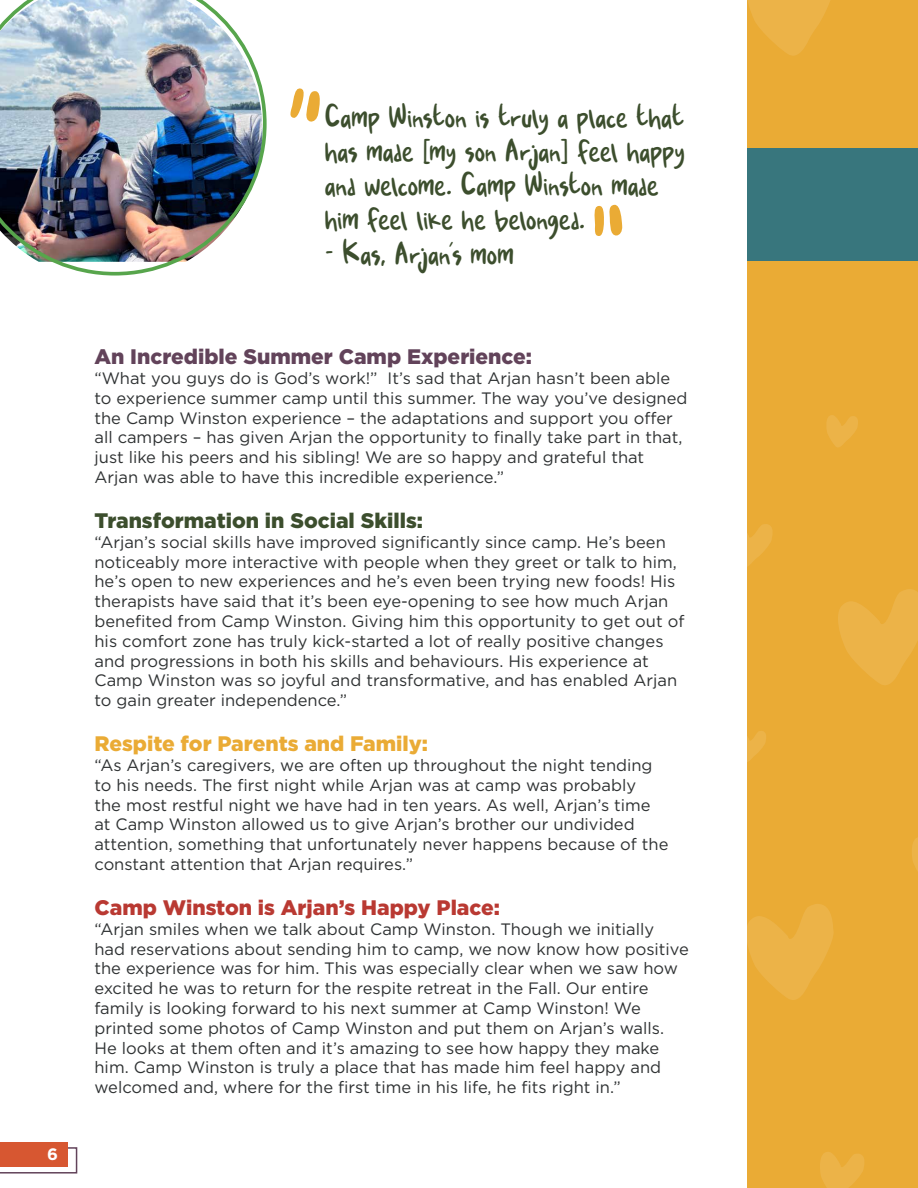
<style>
.page{position:relative;width:918px;height:1188px;background:#fff}
.page>*{position:absolute;margin:0;border:0;box-sizing:border-box;transform-origin:0 0}
.t1{font:28.5px/34.2px "Market Written";letter-spacing:-.005em;color:#3c4e2d}
.t2{font:900 21px "Gotham";color:#62435a}
.t3{font:900 21px "Gotham";color:#b93932}
.t4{font:900 21px "Gotham";color:#3c4e2d}
.t5{font:900 21px "Gotham";color:#eaab35}
.t6{font:16.5px/19.8px "Gotham";color:#2f3233}
.t7{font:700 16.5px "Gotham";color:#fff}
</style>
<div class="page">
<svg style="left:747px;top:0;width:171px;height:1188px;background:#eaab37"></svg>
<img style="left:0;top:0;width:267px;height:276px">
<div style="left:747px;top:148px;width:171px;height:112px;background:#38767d"></div>
<svg style="left:290px;top:88px;width:30px;height:34px"></svg>
<svg style="left:594px;top:204px;width:29px;height:32px"></svg>
<img style="left:799px;top:77px;width:119px;height:1111px">
<svg style="left:0;top:1147px;width:77px;height:27px"></svg>
<div style="left:0;top:1142px;width:68px;height:25px;background:#d75731"></div>
<p class="t7" style="left:47px;top:1143px;width:12px">6</p>
<h1 class="t1" style="left:325px;top:100px;width:362px">Camp Winston is truly a place that has made [my son Arjan] feel happy and welcome. Camp Winston made him feel like he belonged.</h1>
<h1 class="t1" style="left:325px;top:237px;width:190px">- Kas, Arjan’s mom</h1>
<p class="t2" style="left:94px;top:342px;width:439px">An Incredible Summer Camp Experience:</p>
<p class="t6" style="left:94px;top:368px;width:595px">“What you guys do is God’s work!” It’s sad that Arjan hasn’t been able to experience summer camp until this summer. The way you’ve designed the Camp Winston experience – the adaptations and support you offer all campers – has given Arjan the opportunity to finally take part in that, just like his peers and his sibling! We are so happy and grateful that Arjan was able to have this incredible experience.”</p>
<p class="t4" style="left:94px;top:506px;width:330px">Transformation in Social Skills:</p>
<p class="t6" style="left:94px;top:532px;width:591px">“Arjan’s social skills have improved significantly since camp. He’s been noticeably more interactive with people when they greet or talk to him, he’s open to new experiences and he’s even been trying new foods! His therapists have said that it’s been eye-opening to see how much Arjan benefited from Camp Winston. Giving him this opportunity to get out of his comfort zone has truly kick-started a lot of really positive changes and progressions in both his skills and behaviours. His experience at Camp Winston was so joyful and transformative, and has enabled Arjan to gain greater independence.”</p>
<p class="t5" style="left:94px;top:729px;width:335px">Respite for Parents and Family:</p>
<p class="t6" style="left:94px;top:755px;width:575px">“As Arjan’s caregivers, we are often up throughout the night tending to his needs. The first night while Arjan was at camp was probably<br>the most restful night we have had in ten years. As well, Arjan’s time at Camp Winston allowed us to give Arjan’s brother our undivided attention, something that unfortunately never happens because of the constant attention that Arjan requires.”</p>
<p class="t3" style="left:94px;top:893px;width:407px">Camp Winston is Arjan’s Happy Place:</p>
<p class="t6" style="left:94px;top:919px;width:596px">“Arjan smiles when we talk about Camp Winston. Though we initially had reservations about sending him to camp, we now know how positive the experience was for him. This was especially clear when we saw how excited he was to return for the respite retreat in the Fall. Our entire family is looking forward to his next summer at Camp Winston! We printed some photos of Camp Winston and put them on Arjan’s walls.<br>He looks at them often and it’s amazing to see how happy they make him. Camp Winston is truly a place that has made him feel happy and welcomed and, where for the first time in his life, he fits right in.”</p>
</div>
